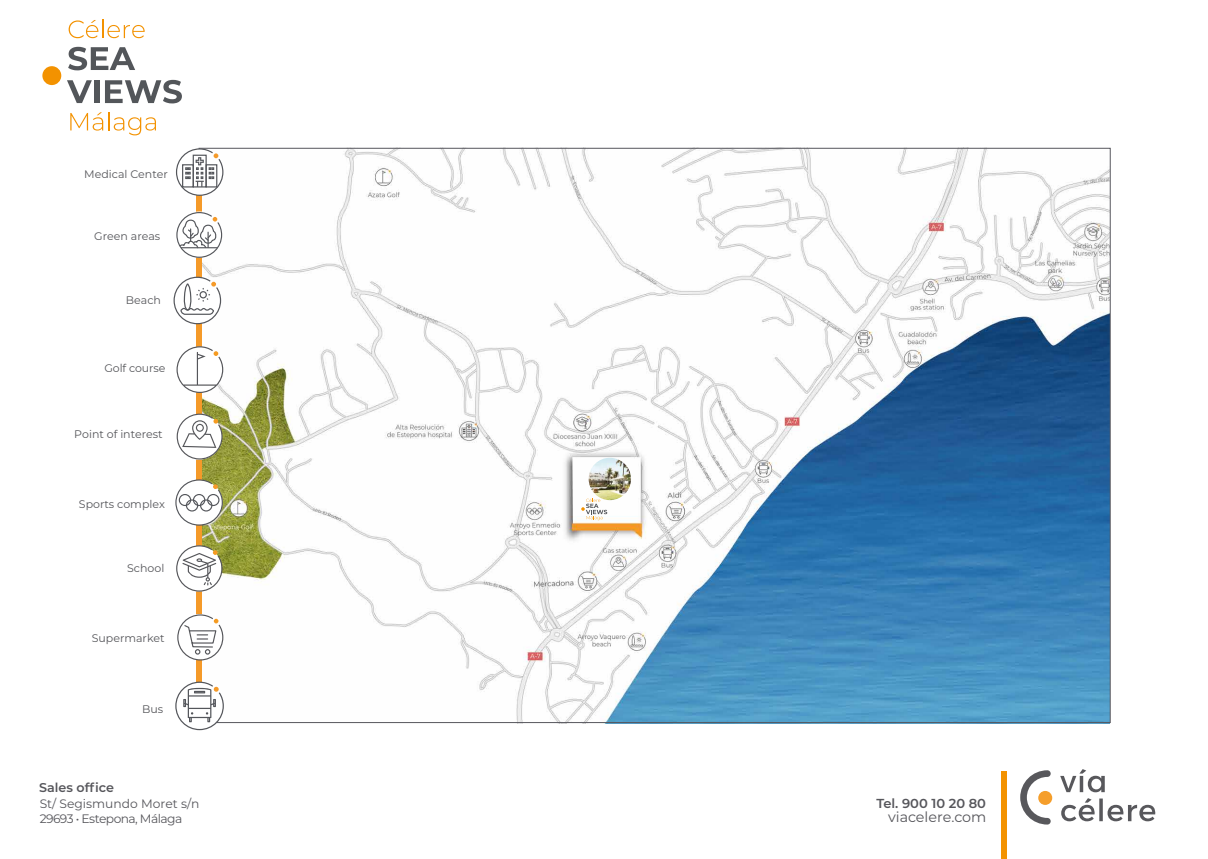
<style>
.page{position:relative;width:1208px;height:859px;background:#fff}
.page>*{position:absolute;margin:0;border:0;box-sizing:border-box;transform-origin:0 0}
.t1{font:14.3px "Montserrat";color:#56565b}
.t2{font:600 13px "Montserrat";color:#56565b}
.t3{font:600 12.7px "Montserrat";color:#56565b}
.t4{font:12.3px/14.7px "Montserrat";letter-spacing:-.045em;color:#56565b}
.t5{font:11px "Montserrat";color:#55565a}
</style>
<div class="page">
<img style="left:202px;top:150px;width:908px;height:574px">
<svg style="left:1020px;top:769px;width:135px;height:55px"></svg>
<div style="left:196px;top:149px;width:6px;height:569px;background:#f59a29"></div>
<div style="left:1000px;top:771px;width:6px;height:88px;background:#f39200"></div>
<img style="left:588px;top:458px;width:43px;height:42px;border-radius:21px">
<div style="left:42px;top:66px;width:19px;height:19px;background:#f39200;border-radius:50%"></div>
<svg style="left:581px;top:499px;width:26px;height:21px"></svg>
<svg style="left:175px;top:682px;width:49px;height:48px"></svg>
<svg style="left:67px;top:19px;width:156px;height:642px"></svg>
<div style="left:179px;top:494px;width:12px;height:12px;border:1px solid #54565b;border-radius:50%"></div>
<div style="left:193px;top:494px;width:12px;height:12px;border:1px solid #54565b;border-radius:50%"></div>
<div style="left:207px;top:494px;width:12px;height:12px;border:1px solid #54565b;border-radius:50%"></div>
<div style="left:186px;top:499px;width:12px;height:12px;border:1px solid #54565b;border-radius:50%"></div>
<div style="left:200px;top:499px;width:12px;height:12px;border:1px solid #54565b;border-radius:50%"></div>
<p class="t5" style="left:84px;top:166px;width:85px">Medical Center</p>
<p class="t5" style="left:94px;top:228px;width:67px">Green areas</p>
<p class="t5" style="left:126px;top:293px;width:37px">Beach</p>
<p class="t5" style="left:104px;top:360px;width:63px">Golf course</p>
<p class="t5" style="left:74px;top:426px;width:90px">Point of interest</p>
<p class="t5" style="left:79px;top:496px;width:87px">Sports complex</p>
<p class="t5" style="left:127px;top:560px;width:39px">School</p>
<p class="t5" style="left:92px;top:631px;width:74px">Supermarket</p>
<p class="t3" style="left:39px;top:779px;width:76px">Sales office</p>
<p class="t5" style="left:142px;top:702px;width:23px">Bus</p>
<p class="t4" style="left:40px;top:796px;width:161px">St/ Segismundo Moret s/n<br>29693 • Estepona, Málaga</p>
<p class="t2" style="left:876px;top:794px;width:111px">Tel. 900 10 20 80</p>
<h1 class="t1" style="left:888px;top:807px;width:100px">viacelere.com</h1>
</div>
